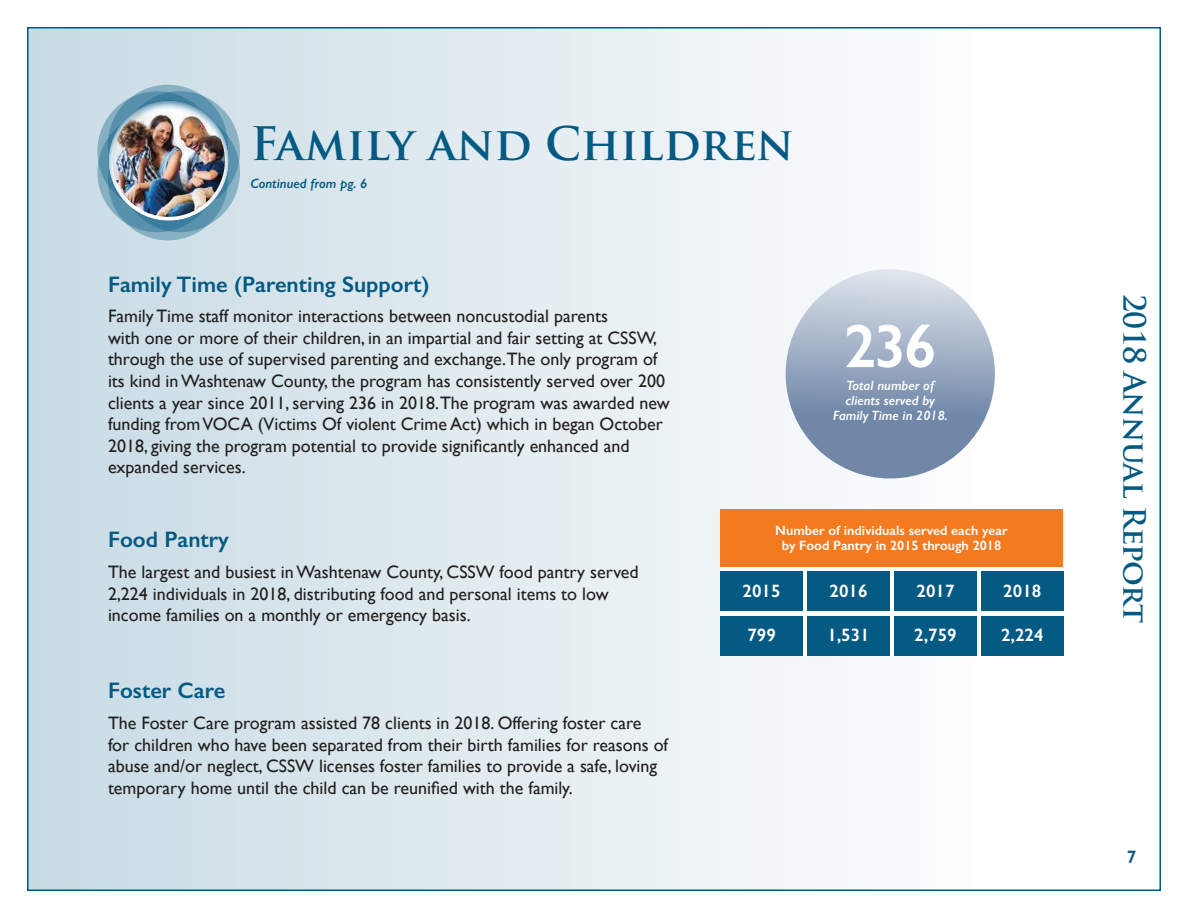
<style>
.page{position:relative;width:1188px;height:918px;background:#fff}
.page>*{position:absolute;margin:0;border:0;box-sizing:border-box;transform-origin:0 0}
.t1{font:600 61.5px "Gill Sans";color:#fff}
.t2{font:700 45px "Trajan Pro";color:#045a83}
.t3{font:700 30px "Trajan Pro";letter-spacing:-.02em;color:#045a83}
.t4{font:600 22.5px "Gill Sans";color:#045a83}
.t5{font:18px/21.6px "Gill Sans";color:#221f1f}
.t6{font:600 18px "Gill Sans";color:#fff}
.t7{font:600 18px "Gill Sans";color:#045a83}
.t8{font:600 13.5px/15px "Gill Sans";color:#fff;text-align:center}
.t9{font:italic 600 13.5px/15px "Gill Sans";color:#fff;text-align:center}
.t10{font:italic 600 13.5px "Gill Sans";color:#045a83}
</style>
<div class="page">
<div style="left:28px;top:27px;width:1133px;height:862px;background:linear-gradient(to right,#c8dbe4,#fff)"></div>
<svg style="left:99px;top:114px;width:117px;height:116px"></svg>
<svg style="left:110px;top:122px;width:116px;height:117px"></svg>
<svg style="left:122px;top:93px;width:116px;height:116px"></svg>
<svg style="left:122px;top:114px;width:116px;height:116px"></svg>
<div style="left:120px;top:112px;width:120px;height:120px;border:4px solid #045a83;border-radius:50%"></div>
<img style="left:108px;top:100px;width:123px;height:121px">
<div style="left:721px;top:510px;width:342px;height:145px;background:#fff"></div>
<div style="left:721px;top:572px;width:82px;height:39px;background:#045a83"></div>
<div style="left:721px;top:510px;width:342px;height:57px;background:#f47a1f"></div>
<div style="left:721px;top:616px;width:82px;height:39px;background:#045a83"></div>
<div style="left:808px;top:572px;width:82px;height:39px;background:#045a83"></div>
<div style="left:808px;top:616px;width:82px;height:39px;background:#045a83"></div>
<div style="left:894px;top:572px;width:83px;height:39px;background:#045a83"></div>
<div style="left:981px;top:572px;width:82px;height:39px;background:#045a83"></div>
<div style="left:894px;top:616px;width:83px;height:39px;background:#045a83"></div>
<div style="left:981px;top:616px;width:82px;height:39px;background:#045a83"></div>
<svg style="left:786px;top:269px;width:209px;height:209px;background:#96a7bf"></svg>
<h2 class="t2" style="left:251px;top:121px;width:545px">Family and Children</h2>
<p class="t10" style="left:251px;top:179px;width:118px">Continued from pg. 6</p>
<p class="t4" style="left:108px;top:276px;width:323px">Family Time (Parenting Support)</p>
<p class="t5" style="left:108px;top:307px;width:563px">Family Time staff monitor interactions between noncustodial parents<br>with one or more of their children, in an impartial and fair setting at CSSW, through the use of supervised parenting and exchange.The only program of its kind in Washtenaw County, the program has consistently served over 200 clients a year since 2011, serving 236 in 2018.The program was awarded new funding from VOCA (Victims Of violent Crime Act) which in began October 2018, giving the program potential to provide significantly enhanced and expanded services.</p>
<p class="t4" style="left:108px;top:532px;width:123px">Food Pantry</p>
<p class="t5" style="left:108px;top:563px;width:532px">The largest and busiest in Washtenaw County, CSSW food pantry served<br>2,224 individuals in 2018, distributing food and personal items to low income families on a monthly or emergency basis.</p>
<p class="t4" style="left:108px;top:683px;width:119px">Foster Care</p>
<p class="t5" style="left:108px;top:713px;width:562px">The Foster Care program assisted 78 clients in 2018. Offering foster care<br>for children who have been separated from their birth families for reasons of abuse and/or neglect, CSSW licenses foster families to provide a safe, loving temporary home until the child can be reunified with the family.</p>
<h1 class="t1" style="left:844px;top:325px;width:94px">236</h1>
<p class="t9" style="left:833px;top:379px;width:117px">Total number of clients served by<br>Family Time in 2018.</p>
<p class="t8" style="left:775px;top:524px;width:234px">Number of individuals served each year by Food Pantry in 2015 through 2018</p>
<p class="t6" style="left:743px;top:585px;width:40px">2015</p>
<p class="t6" style="left:747px;top:629px;width:30px">799</p>
<p class="t6" style="left:830px;top:585px;width:40px">2016</p>
<p class="t6" style="left:827px;top:629px;width:44px">1,531</p>
<p class="t6" style="left:917px;top:585px;width:40px">2017</p>
<p class="t6" style="left:1003px;top:585px;width:40px">2018</p>
<p class="t6" style="left:914px;top:629px;width:44px">2,759</p>
<p class="t6" style="left:1001px;top:629px;width:44px">2,224</p>
<h3 class="t3" style="left:1149px;top:294px;width:330px;rotate:90deg">2018 Annual Report</h3>
<p class="t7" style="left:1127px;top:851px;width:11px">7</p>
</div>
